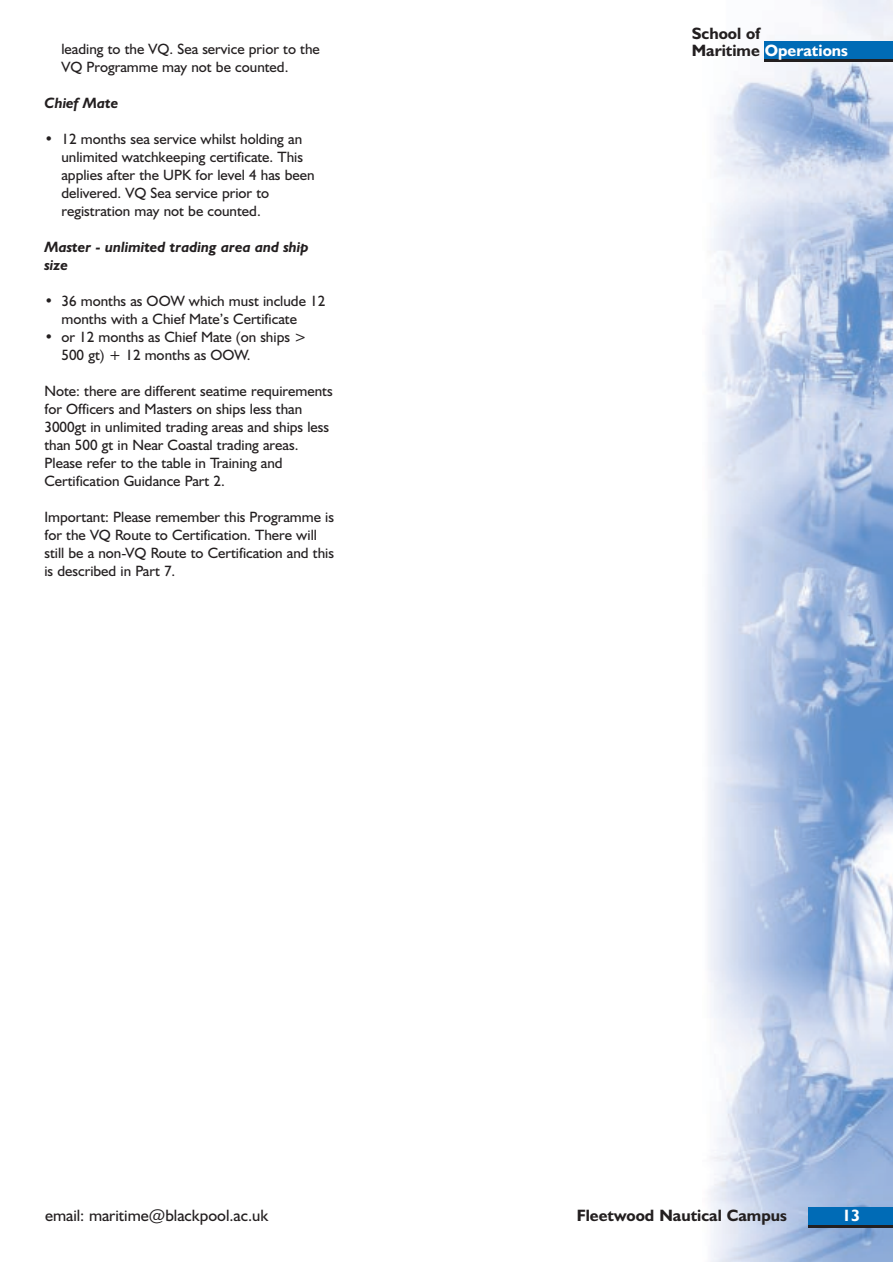
<style>
.page{position:relative;width:893px;height:1262px;background:#fff}
.page>*{position:absolute;margin:0;border:0;box-sizing:border-box;transform-origin:0 0}
.t1{font:700 16.5px/16.8px "Humanist 521 BT";color:#231f20}
.t2{font:16.5px "Humanist 521 BT";color:#231f20}
.t3{font:700 16.5px "Humanist 521 BT";color:#fff}
.t4{font:15px/18px "Humanist 521 BT";color:#231f20}
.t5{font:italic 700 15px/18px "Humanist 521 BT";color:#231f20}
.s1{color:#fff}
</style>
<div class="page">
<img style="left:708px;top:0;width:184px;height:1262px">
<div style="left:764px;top:41px;width:128px;height:21px;background:#006bb6"></div>
<div style="left:808px;top:1207px;width:84px;height:21px;background:#006bb6"></div>
<hr style="left:808px;top:1225px;width:84px;height:3px;background:#231f20">
<hr style="left:764px;top:59px;width:128px;height:3px;background:#231f20">
<p class="t4" style="left:61px;top:42px;width:260px">leading to the VQ. Sea service prior to the<br>VQ Programme may not be counted.</p>
<p class="t5" style="left:44px;top:96px;width:75px">Chief Mate</p>
<p class="t4" style="left:61px;top:132px;width:254px;text-indent:-17px">• 12 months sea service whilst holding an unlimited watchkeeping certificate. This applies after the UPK for level 4 has been delivered. VQ Sea service prior to registration may not be counted.</p>
<p class="t5" style="left:44px;top:240px;width:266px">Master - unlimited trading area and ship size</p>
<p class="t4" style="left:61px;top:294px;width:265px;text-indent:-17px">• 36 months as OOW which must include 12 months with a Chief Mate’s Certificate</p>
<p class="t4" style="left:61px;top:330px;width:247px;text-indent:-17px">• or 12 months as Chief Mate (on ships &gt;<br>500 gt) + 12 months as OOW.</p>
<p class="t4" style="left:44px;top:384px;width:290px">Note: there are different seatime requirements for Officers and Masters on ships less than 3000gt in unlimited trading areas and ships less than 500 gt in Near Coastal trading areas.<br>Please refer to the table in Training and Certification Guidance Part 2.</p>
<p class="t4" style="left:44px;top:510px;width:291px">Important: Please remember this Programme is for the VQ Route to Certification. There will still be a non-VQ Route to Certification and this is described in Part 7.</p>
<p class="t1" style="left:691px;top:26px;width:158px">School of<br>Maritime <span class="s1">Operations</span></p>
<p class="t2" style="left:45px;top:1209px;width:225px">email: maritime@blackpool.ac.uk</p>
<p class="t1" style="left:576px;top:1209px;width:212px">Fleetwood Nautical Campus</p>
<p class="t3" style="left:842px;top:1209px;width:19px">13</p>
</div>
